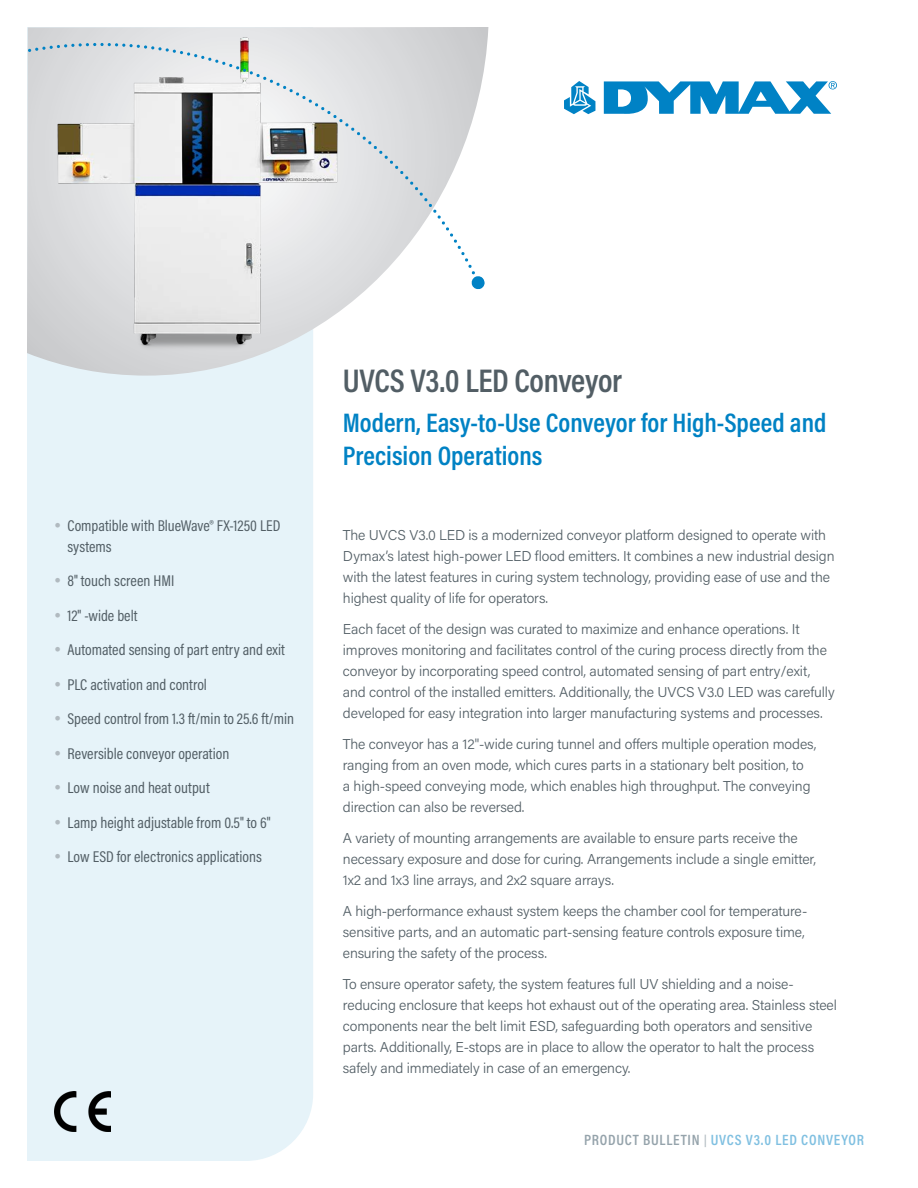
<style>
.page{position:relative;width:918px;height:1188px;background:#fff}
.page>*{position:absolute;margin:0;border:0;box-sizing:border-box;transform-origin:0 0}
.t1{font:600 33px "Acumin Pro Cond";letter-spacing:-.01em;color:#525e65}
.t2{font:600 27px/33px "Acumin Pro Cond";color:#0082c4}
.t3{font:15.75px/34.5px "Acumin Pro Cond";color:#525e65}
.t4{font:600 15px "Acumin Pro Cond";letter-spacing:.05em;color:#80c0e1}
.t5{font:14.25px/21px "Acumin Variable Concept";letter-spacing:-.01em;color:#525e65}
.s1{color:#95a3ab}
.s2{font-size:12px;color:#b1bac0}
</style>
<div class="page">
<div style="left:27px;top:376px;width:286px;height:785px;background:#e6f3f9"></div>
<svg style="left:27px;top:27px;width:461px;height:349px"></svg>
<img style="left:27px;top:27px;width:446px;height:342px">
<svg style="left:564px;top:81px;width:31px;height:33px"></svg>
<svg style="left:604px;top:81px;width:233px;height:33px"></svg>
<svg style="left:28px;top:43px;width:459px;height:247px"></svg>
<img style="left:54px;top:1091px;width:56px;height:40px">
<svg style="left:55px;top:522px;width:5px;height:5px"></svg>
<svg style="left:55px;top:578px;width:5px;height:5px"></svg>
<svg style="left:55px;top:612px;width:5px;height:5px"></svg>
<svg style="left:55px;top:647px;width:5px;height:5px"></svg>
<svg style="left:55px;top:681px;width:5px;height:5px"></svg>
<svg style="left:55px;top:716px;width:5px;height:5px"></svg>
<svg style="left:55px;top:750px;width:5px;height:5px"></svg>
<svg style="left:55px;top:785px;width:5px;height:5px"></svg>
<svg style="left:55px;top:819px;width:5px;height:5px"></svg>
<svg style="left:55px;top:854px;width:5px;height:5px"></svg>
<p class="t3" style="left:67px;top:514px;width:214px;line-height:21px">Compatible with BlueWave® FX-1250 LED systems</p>
<p class="t3" style="left:67px;top:563px;width:228px">8" touch screen HMI<br>12" -wide belt<br>Automated sensing of part entry and exit<br>PLC activation and control<br>Speed control from 1.3 ft/min to 25.6 ft/min<br>Reversible conveyor operation<br>Low noise and heat output<br>Lamp height adjustable from 0.5" to 6"<br>Low ESD for electronics applications</p>
<h1 class="t1" style="left:343px;top:359px;width:281px">UVCS V3.0 LED Conveyor</h1>
<h2 class="t2" style="left:343px;top:405px;width:485px">Modern, Easy-to-Use Conveyor for High-Speed and<br>Precision Operations</h2>
<p class="t5" style="left:343px;top:524px;width:493px">The UVCS V3.0 LED is a modernized conveyor platform designed to operate with Dymax’s latest high-power LED flood emitters. It combines a new industrial design with the latest features in curing system technology, providing ease of use and the highest quality of life for operators.</p>
<p class="t5" style="left:343px;top:618px;width:493px">Each facet of the design was curated to maximize and enhance operations. It improves monitoring and facilitates control of the curing process directly from the conveyor by incorporating speed control, automated sensing of part entry/exit, and control of the installed emitters. Additionally, the UVCS V3.0 LED was carefully developed for easy integration into larger manufacturing systems and processes.</p>
<p class="t5" style="left:343px;top:733px;width:475px">The conveyor has a 12"-wide curing tunnel and offers multiple operation modes, ranging from an oven mode, which cures parts in a stationary belt position, to<br>a high-speed conveying mode, which enables high throughput. The conveying direction can also be reversed.</p>
<p class="t5" style="left:343px;top:827px;width:475px">A variety of mounting arrangements are available to ensure parts receive the necessary exposure and dose for curing. Arrangements include a single emitter,<br>1x2 and 1x3 line arrays, and 2x2 square arrays.</p>
<p class="t5" style="left:343px;top:900px;width:466px">A high-performance exhaust system keeps the chamber cool for temperature&shy;sensitive parts, and an automatic part-sensing feature controls exposure time, ensuring the safety of the process.</p>
<p class="t5" style="left:343px;top:973px;width:496px">To ensure operator safety, the system features full UV shielding and a noise&shy;reducing enclosure that keeps hot exhaust out of the operating area. Stainless steel components near the belt limit ESD, safeguarding both operators and sensitive parts. Additionally, E-stops are in place to allow the operator to halt the process safely and immediately in case of an emergency.</p>
<p class="t4" style="left:584px;top:1130px;width:281px"><span class="s1">PRODUCT BULLETIN</span> <span class="s2">|</span> UVCS V3.0 LED CONVEYOR</p>
</div>
